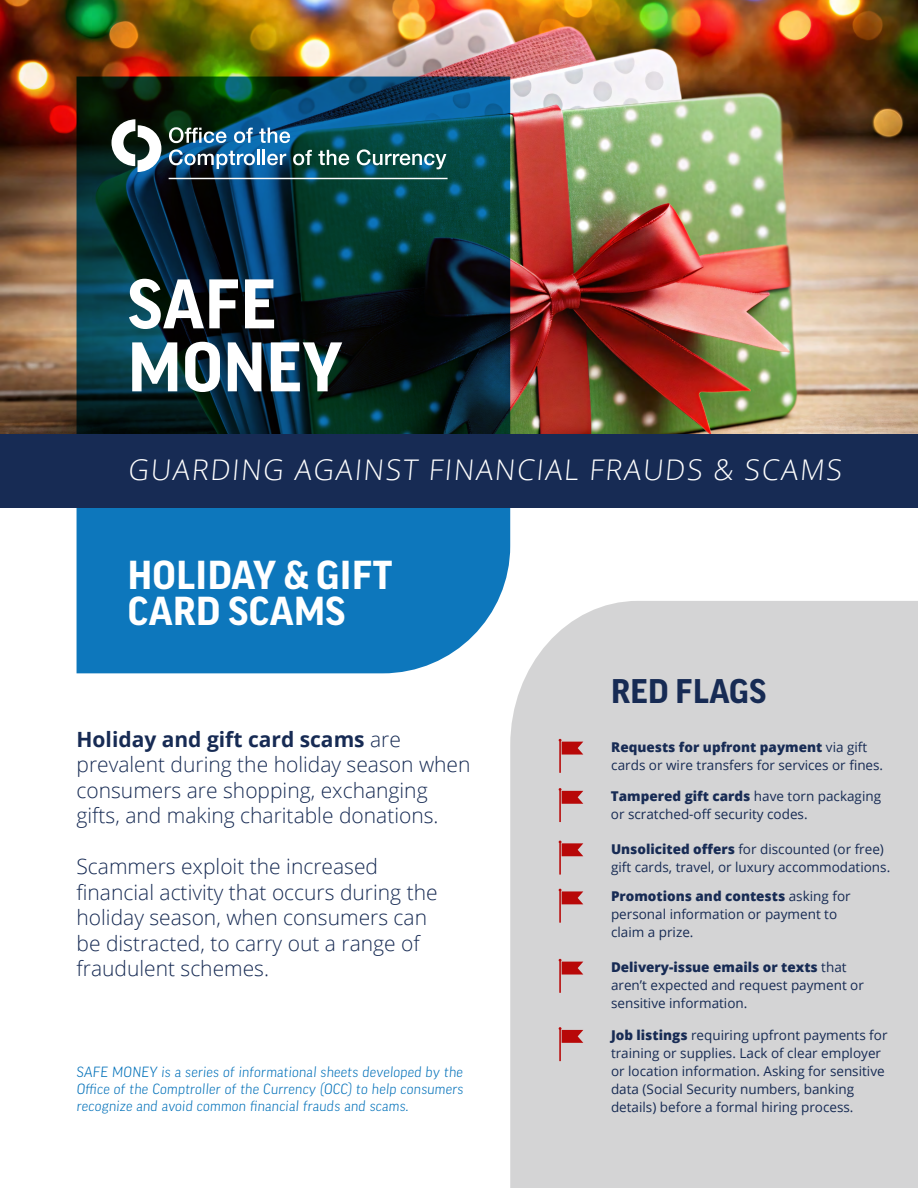
<style>
.page{position:relative;width:918px;height:1188px;background:#fff}
.page>*{position:absolute;margin:0;border:0;box-sizing:border-box;transform-origin:0 0}
.Title_01_Left{font:700 67.5px "Good Pro";letter-spacing:.01em;color:#fff}
.t1{font:700 39px/36px "Good Pro";letter-spacing:.01em;color:#fff}
.Title_02_Left{font:700 33px "Good Pro";letter-spacing:.01em;color:#172b54}
.Intro_Text_Left{font:300 28.5px "Open Sans";color:#fff}
.t2{font:300 21px/25.5px "Open Sans";color:#172b54}
.Intro_Text_Left-2{font:300 14.25px/17.1px "Good Pro";color:#0070b9;text-align:justify}
.t3{font:13.5px/18px "Open Sans";color:#172b54}
.s1{font-weight:700}
.s2{font-weight:800}
</style>
<div class="page">
<img style="left:0;top:0;width:918px;height:434px">
<svg style="left:77px;top:77px;width:433px;height:596px;background:#0b4763"></svg>
<div style="left:510px;top:601px;width:408px;height:587px;background:#d4d4d5"></div>
<svg style="left:169px;top:127px;width:57px;height:16px"></svg>
<svg style="left:234px;top:128px;width:19px;height:15px"></svg>
<svg style="left:259px;top:128px;width:31px;height:15px"></svg>
<svg style="left:169px;top:149px;width:86px;height:20px"></svg>
<hr style="left:257px;top:150px;width:3px;height:15px;background:#fff">
<svg style="left:263px;top:150px;width:23px;height:15px"></svg>
<svg style="left:293px;top:150px;width:19px;height:15px"></svg>
<svg style="left:318px;top:150px;width:31px;height:15px"></svg>
<svg style="left:357px;top:149px;width:89px;height:20px"></svg>
<hr style="left:169px;top:178px;width:279px;height:1px;background:#fff">
<svg style="left:112px;top:119px;width:49px;height:53px"></svg>
<div style="left:0;top:434px;width:918px;height:74px;background:#172b54"></div>
<svg style="left:559px;top:739px;width:24px;height:34px"></svg>
<svg style="left:559px;top:841px;width:24px;height:34px"></svg>
<svg style="left:559px;top:788px;width:24px;height:34px"></svg>
<svg style="left:559px;top:889px;width:24px;height:34px"></svg>
<svg style="left:559px;top:959px;width:24px;height:34px"></svg>
<svg style="left:559px;top:1027px;width:24px;height:34px"></svg>
<p class="Title_01_Left" style="left:128px;top:266px;width:150px">SAFE</p>
<p class="Title_01_Left" style="left:128px;top:329px;width:216px">MONEY</p>
<p class="Intro_Text_Left" style="left:128px;top:451px;width:718px">GUARDING AGAINST FINANCIAL FRAUDS &amp; SCAMS</p>
<p class="t1" style="left:128px;top:557px;width:266px">HOLIDAY &amp; GIFT<br>CARD SCAMS</p>
<p class="t2" style="left:77px;top:726px;width:395px"><span class="s1">Holiday and gift card scams</span> are prevalent during the holiday season when consumers are shopping, exchanging gifts, and making charitable donations.</p>
<p class="t2" style="left:77px;top:853px;width:363px">Scammers exploit the increased financial activity that occurs during the holiday season, when consumers can be distracted, to carry out a range of fraudulent schemes.</p>
<p class="Intro_Text_Left-2" style="left:77px;top:1063px;width:390px">SAFE MONEY is a series of informational sheets developed by the Office of the Comptroller of the Currency (OCC) to help consumers recognize and avoid common financial frauds and scams.</p>
<p class="Title_02_Left" style="left:611px;top:672px;width:157px">RED FLAGS</p>
<p class="t3" style="left:611px;top:738px;width:273px"><span class="s2">Requests for upfront payment</span> via gift cards or wire transfers for services or fines.</p>
<p class="t3" style="left:611px;top:787px;width:272px"><span class="s2">Tampered gift cards</span> have torn packaging or scratched-off security codes.</p>
<p class="t3" style="left:611px;top:839px;width:281px"><span class="s2">Unsolicited offers</span> for discounted (or free) gift cards, travel, or luxury accommodations.</p>
<p class="t3" style="left:611px;top:887px;width:241px"><span class="s2">Promotions and contests</span> asking for personal information or payment to claim a prize.</p>
<p class="t3" style="left:611px;top:957px;width:254px"><span class="s2">Delivery-issue emails or texts</span> that aren’t expected and request payment or sensitive information.</p>
<p class="t3" style="left:611px;top:1026px;width:278px"><span class="s2">Job listings</span> requiring upfront payments for training or supplies. Lack of clear employer or location information. Asking for sensitive data (Social Security numbers, banking details) before a formal hiring process.</p>
</div>
